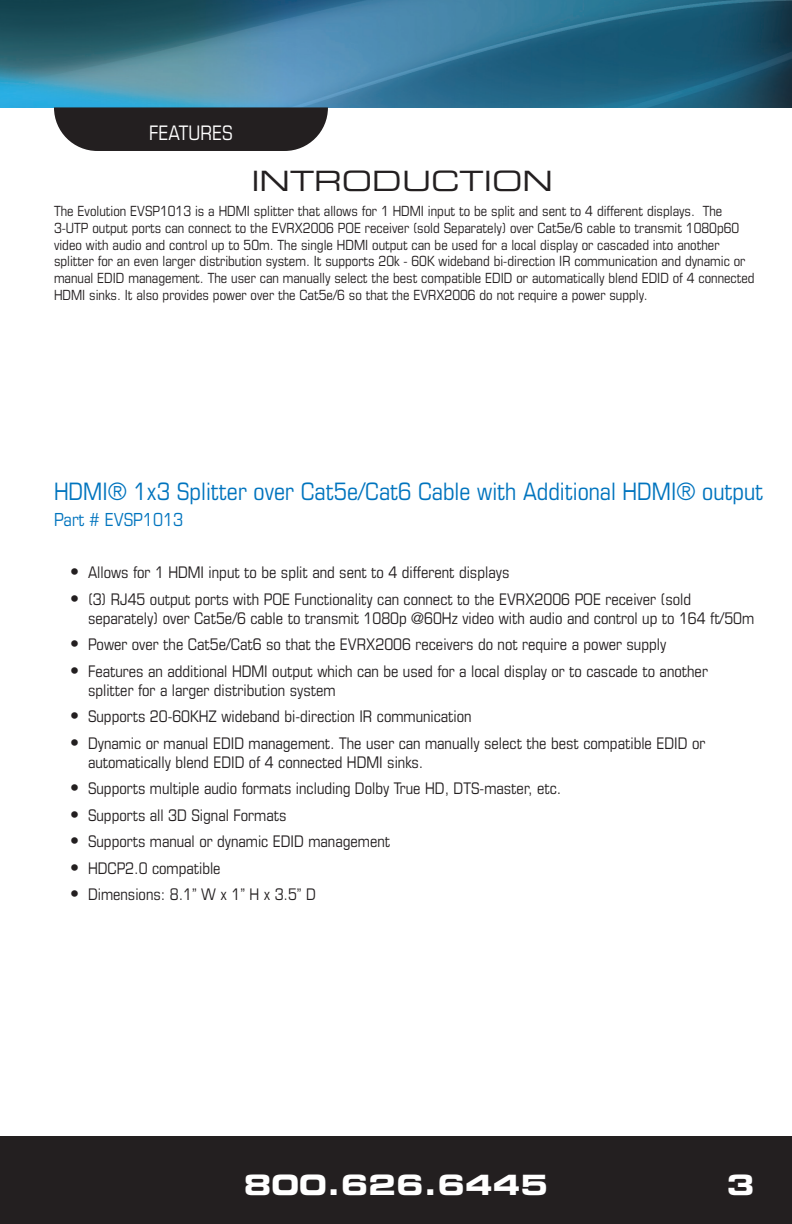
<style>
.page{position:relative;width:792px;height:1224px;background:#fff}
.page>*{position:absolute;margin:0;border:0;box-sizing:border-box;transform-origin:0 0}
.Footer{font:28px "Eurostile LT Std Bold Ex 2";color:#fff}
.ManualHeaders{font:28px "Eurostile LT Std Ex 2";color:#231f20}
.FeaturesProductName{font:condensed 24px "Eurostile LT Std";color:#0074be}
.FeaturesTab{font:condensed 20px "Eurostile LT Std";color:#fff}
.FeaturesProductName-2{font:condensed 18px "Eurostile LT Std";color:#0074be}
.FeaturesBullets{font:condensed 16px/19.2px "Eurostile LT Std";color:#231f20}
.ManualBasicParagraph{font:condensed 14px/16.8px "Eurostile LT Std";color:#231f20}
.s1{font-size:18px}
</style>
<div class="page">
<div style="left:0;top:1136px;width:792px;height:88px;background:#231f20"></div>
<img style="left:0;top:0;width:792px;height:107px">
<svg style="left:54px;top:107px;width:274px;height:44px;background:#322f30"></svg>
<p class="FeaturesTab" style="left:149px;top:121px;width:85px">FEATURES</p>
<p class="ManualHeaders" style="left:251px;top:162px;width:303px">INTRODUCTION</p>
<p class="ManualBasicParagraph" style="left:54px;top:202px;width:702px">The Evolution EVSP1013 is a HDMI splitter that allows for 1 HDMI input to be split and sent to 4 different displays. The 3-UTP output ports can connect to the EVRX2006 POE receiver (sold Separately) over Cat5e/6 cable to transmit 1080p60 video with audio and control up to 50m. The single HDMI output can be used for a local display or cascaded into another splitter for an even larger distribution system. It supports 20k - 60K wideband bi-direction IR communication and dynamic or manual EDID management. The user can manually select the best compatible EDID or automatically blend EDID of 4 connected HDMI sinks. It also provides power over the Cat5e/6 so that the EVRX2006 do not require a power supply.</p>
<p class="FeaturesProductName" style="left:54px;top:477px;width:711px">HDMI® 1x3 Splitter over Cat5e/Cat6 Cable with Additional HDMI® output</p>
<p class="FeaturesProductName-2" style="left:54px;top:509px;width:131px">Part # EVSP1013</p>
<p class="FeaturesBullets" style="left:70px;top:563px;width:441px"><span class="s1">•</span> Allows for 1 HDMI input to be split and sent to 4 different displays</p>
<p class="FeaturesBullets" style="left:88px;top:589px;width:668px;text-indent:-18px"><span class="s1">•</span> (3) RJ45 output ports with POE Functionality can connect to the EVRX2006 POE receiver (sold separately) over Cat5e/6 cable to transmit 1080p @60Hz video with audio and control up to 164 ft/50m</p>
<p class="FeaturesBullets" style="left:70px;top:635px;width:598px"><span class="s1">•</span> Power over the Cat5e/Cat6 so that the EVRX2006 receivers do not require a power supply</p>
<p class="FeaturesBullets" style="left:88px;top:661px;width:621px;text-indent:-18px"><span class="s1">•</span> Features an additional HDMI output which can be used for a local display or to cascade to another splitter for a larger distribution system</p>
<p class="FeaturesBullets" style="left:70px;top:707px;width:403px"><span class="s1">•</span> Supports 20-60KHZ wideband bi-direction IR communication</p>
<p class="FeaturesBullets" style="left:88px;top:733px;width:619px;text-indent:-18px"><span class="s1">•</span> Dynamic or manual EDID management. The user can manually select the best compatible EDID or automatically blend EDID of 4 connected HDMI sinks.</p>
<p class="FeaturesBullets" style="left:70px;top:779px;width:493px"><span class="s1">•</span> Supports multiple audio formats including Dolby True HD, DTS-master, etc.</p>
<p class="FeaturesBullets" style="left:70px;top:805px;width:218px"><span class="s1">•</span> Supports all 3D Signal Formats</p>
<p class="FeaturesBullets" style="left:70px;top:832px;width:322px"><span class="s1">•</span> Supports manual or dynamic EDID management</p>
<p class="FeaturesBullets" style="left:70px;top:858px;width:152px"><span class="s1">•</span> HDCP2.0 compatible</p>
<p class="FeaturesBullets" style="left:70px;top:884px;width:247px"><span class="s1">•</span> Dimensions: 8.1” W x 1” H x 3.5” D</p>
<h1 class="Footer" style="left:244px;top:1165px;width:306px">800.626.6445</h1>
<p class="Footer" style="left:727px;top:1165px;width:29px">3</p>
</div>
